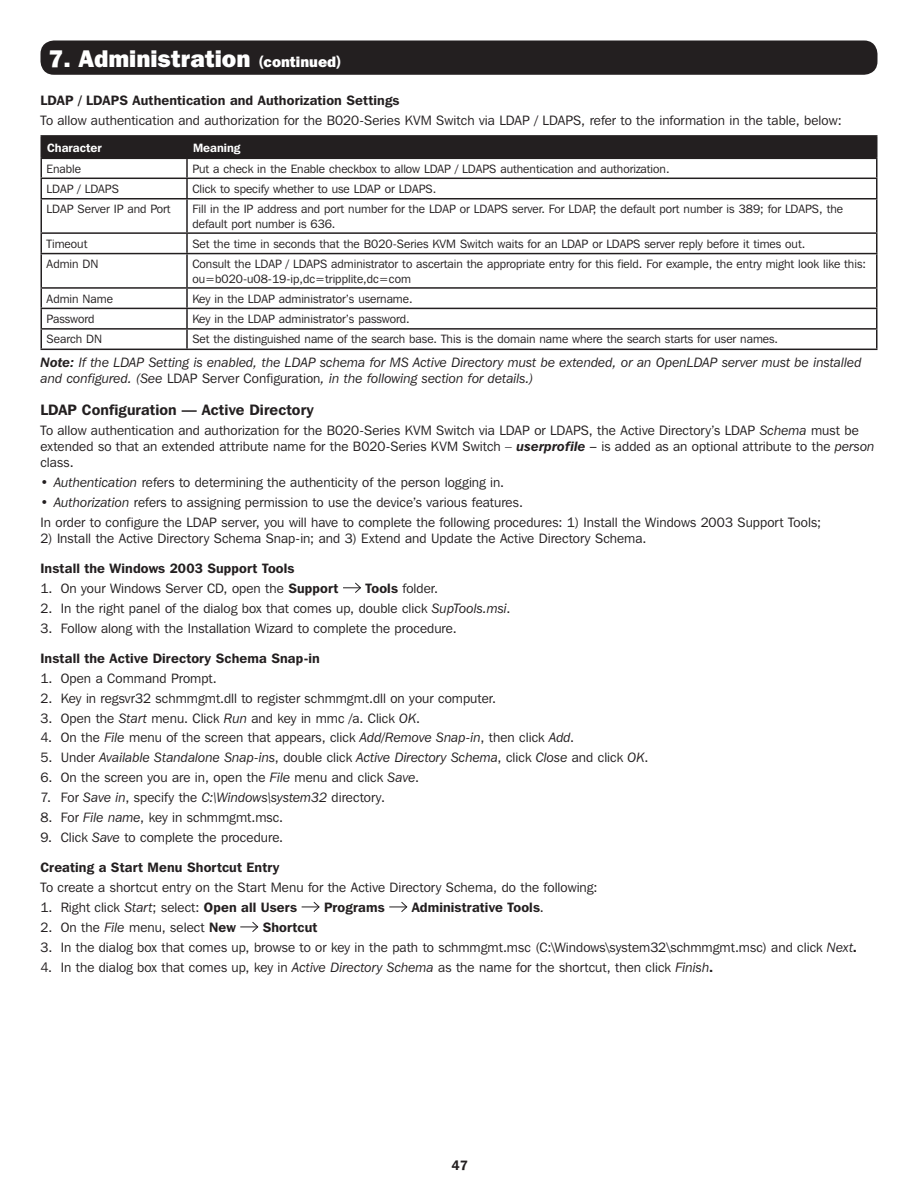
<style>
.page{position:relative;width:918px;height:1188px;background:#fff}
.page>*{position:absolute;margin:0;border:0;box-sizing:border-box;transform-origin:0 0}
.Continued{font:800 24px "Franklin Gothic IT Cby BT";color:#fff}
.Subhead2{font:600 15px "Franklin Gothic IT Cby BT";letter-spacing:.005em;color:#231f20}
.Bullets{font:13.5px/16.2px "Franklin Gothic IT Cby BT";letter-spacing:.005em;color:#231f20}
.Note{font:italic 13.5px/16.2px "Franklin Gothic IT Cby BT";letter-spacing:.005em;color:#231f20}
.Bullets-2{font:600 13.5px "Franklin Gothic IT Cby BT";letter-spacing:.01em;color:#231f20}
.Bullets-3{font:italic 13.5px "Franklin Gothic IT Cby BT";letter-spacing:.005em;color:#231f20}
.Subhead2-2{font:600 13.5px "Franklin Gothic IT Cby BT";letter-spacing:.01em;color:#231f20}
.t1{font:12px/14.4px "Franklin Gothic IT Cby BT";color:#231f20}
.t2{font:600 12px "Franklin Gothic IT Cby BT";color:#fff}
.s1{font-size:15px}
.s2{font-weight:600}
.s3{font-style:normal}
.s4{font-style:italic}
.s5{font-weight:600;font-style:italic}
.s6{font-weight:400}
</style>
<div class="page">
<div style="left:40px;top:40px;width:838px;height:35px;background:#231f20;border-radius:14px"></div>
<hr style="left:40px;top:198px;width:147px;height:2px;background:#231f20">
<hr style="left:40px;top:200px;width:2px;height:32px;background:#231f20">
<hr style="left:40px;top:232px;width:147px;height:2px;background:#231f20">
<svg style="left:40px;top:234px;width:2px;height:19px"></svg>
<hr style="left:40px;top:253px;width:147px;height:1px;background:#231f20">
<hr style="left:40px;top:254px;width:2px;height:33px;background:#231f20">
<hr style="left:40px;top:287px;width:147px;height:2px;background:#231f20">
<hr style="left:40px;top:308px;width:147px;height:1px;background:#231f20">
<hr style="left:40px;top:328px;width:147px;height:2px;background:#231f20">
<svg style="left:40px;top:289px;width:2px;height:60px"></svg>
<hr style="left:40px;top:349px;width:147px;height:1px;background:#231f20">
<hr style="left:40px;top:135px;width:147px;height:2px;background:#231f20">
<hr style="left:187px;top:135px;width:691px;height:2px;background:#231f20">
<svg style="left:40px;top:136px;width:838px;height:62px"></svg>
<hr style="left:187px;top:198px;width:691px;height:2px;background:#231f20">
<hr style="left:186px;top:200px;width:2px;height:32px;background:#231f20">
<hr style="left:876px;top:200px;width:2px;height:32px;background:#231f20">
<hr style="left:187px;top:232px;width:691px;height:2px;background:#231f20">
<svg style="left:186px;top:234px;width:2px;height:19px"></svg>
<svg style="left:876px;top:234px;width:2px;height:19px"></svg>
<hr style="left:187px;top:253px;width:691px;height:1px;background:#231f20">
<hr style="left:186px;top:254px;width:2px;height:33px;background:#231f20">
<hr style="left:876px;top:254px;width:2px;height:33px;background:#231f20">
<hr style="left:187px;top:287px;width:691px;height:2px;background:#231f20">
<hr style="left:187px;top:308px;width:691px;height:1px;background:#231f20">
<hr style="left:187px;top:328px;width:691px;height:2px;background:#231f20">
<svg style="left:186px;top:289px;width:2px;height:60px"></svg>
<svg style="left:876px;top:289px;width:2px;height:60px"></svg>
<hr style="left:40px;top:158px;width:147px;height:1px;background:#231f20">
<hr style="left:187px;top:158px;width:691px;height:1px;background:#231f20">
<hr style="left:187px;top:349px;width:691px;height:1px;background:#231f20">
<svg style="left:343px;top:582px;width:18px;height:11px"></svg>
<svg style="left:302px;top:901px;width:18px;height:11px"></svg>
<svg style="left:389px;top:901px;width:19px;height:11px"></svg>
<svg style="left:240px;top:921px;width:19px;height:11px"></svg>
<p class="Continued" style="left:49px;top:44px;width:294px">7. Administration <span class="s1">(continued)</span></p>
<p class="Subhead2-2" style="left:40px;top:92px;width:361px">LDAP / LDAPS Authentication and Authorization Settings</p>
<p class="Bullets" style="left:40px;top:112px;width:803px">To allow authentication and authorization for the B020-Series KVM Switch via LDAP / LDAPS, refer to the information in the table, below:</p>
<p class="t2" style="left:47px;top:140px;width:56px">Character</p>
<p class="t2" style="left:193px;top:140px;width:49px">Meaning</p>
<p class="t1" style="left:47px;top:161px;width:36px">Enable</p>
<p class="t1" style="left:192px;top:161px;width:479px">Put a check in the Enable checkbox to allow LDAP / LDAPS authentication and authorization.</p>
<p class="t1" style="left:47px;top:181px;width:74px">LDAP / LDAPS</p>
<p class="t1" style="left:192px;top:181px;width:246px">Click to specify whether to use LDAP or LDAPS.</p>
<p class="t1" style="left:47px;top:202px;width:125px">LDAP Server IP and Port</p>
<p class="t1" style="left:192px;top:202px;width:652px">Fill in the IP address and port number for the LDAP or LDAPS server. For LDAP, the default port number is 389; for LDAPS, the default port number is 636.</p>
<p class="t1" style="left:47px;top:236px;width:42px">Timeout</p>
<p class="t1" style="left:192px;top:236px;width:614px">Set the time in seconds that the B020-Series KVM Switch waits for an LDAP or LDAPS server reply before it times out.</p>
<p class="t1" style="left:47px;top:257px;width:53px">Admin DN</p>
<p class="t1" style="left:192px;top:257px;width:675px">Consult the LDAP / LDAPS administrator to ascertain the appropriate entry for this field. For example, the entry might look like this: ou=b020-u08-19-ip,dc=tripplite,dc=com</p>
<p class="t1" style="left:47px;top:291px;width:68px">Admin Name</p>
<p class="t1" style="left:192px;top:291px;width:222px">Key in the LDAP administrator’s username.</p>
<p class="t1" style="left:47px;top:311px;width:49px">Password</p>
<p class="t1" style="left:192px;top:311px;width:219px">Key in the LDAP administrator’s password.</p>
<p class="t1" style="left:47px;top:332px;width:57px">Search DN</p>
<p class="t1" style="left:192px;top:332px;width:587px">Set the distinguished name of the search base. This is the domain name where the search starts for user names.</p>
<p class="Note" style="left:40px;top:354px;width:823px"><span class="s2">Note:</span> If the LDAP Setting is enabled, the LDAP schema for MS Active Directory must be extended, or an OpenLDAP server must be installed and configured. (See <span class="s3">LDAP Server Configuration</span>, in the following section for details.)</p>
<p class="Subhead2" style="left:40px;top:400px;width:275px">LDAP Configuration — Active Directory</p>
<p class="Bullets" style="left:40px;top:422px;width:836px">To allow authentication and authorization for the B020-Series KVM Switch via LDAP or LDAPS, the Active Directory’s LDAP <span class="s4">Schema</span> must be extended so that an extended attribute name for the B020-Series KVM Switch – <span class="s5">userprofile –</span> is added as an optional attribute to the <span class="s4">person </span>class.</p>
<p class="Bullets" style="left:40px;top:474px;width:465px"><span class="s2">•</span> <span class="s4">Authentication</span> refers to determining the authenticity of the person logging in.</p>
<p class="Bullets" style="left:40px;top:494px;width:484px">• <span class="s4">Authorization</span> refers to assigning permission to use the device’s various features.</p>
<p class="Bullets" style="left:40px;top:514px;width:782px">In order to configure the LDAP server, you will have to complete the following procedures: 1) Install the Windows 2003 Support Tools;</p>
<p class="Bullets" style="left:40px;top:530px;width:608px">2) Install the Active Directory Schema Snap-in; and 3) Extend and Update the Active Directory Schema.</p>
<p class="Bullets-2" style="left:40px;top:560px;width:256px">Install the Windows 2003 Support Tools</p>
<p class="Bullets" style="left:40px;top:580px;width:300px">1. On your Windows Server CD, open the <span class="s2">Support</span></p>
<p class="Bullets" style="left:366px;top:580px;width:74px"><span class="s2">Tools</span> folder.</p>
<p class="Bullets" style="left:40px;top:600px;width:471px">2. In the right panel of the dialog box that comes up, double click <span class="s4">SupTools.msi</span>.</p>
<p class="Bullets" style="left:40px;top:620px;width:418px">3. Follow along with the Installation Wizard to complete the procedure.</p>
<p class="Bullets-2" style="left:40px;top:649px;width:281px">Install the Active Directory Schema Snap-in</p>
<p class="Bullets" style="left:40px;top:670px;width:178px">1. Open a Command Prompt.</p>
<p class="Bullets" style="left:40px;top:690px;width:457px">2. Key in regsvr32 schmmgmt.dll to register schmmgmt.dll on your computer.</p>
<p class="Bullets" style="left:40px;top:710px;width:381px">3. Open the <span class="s4">Start</span> menu. Click <span class="s4">Run</span> and key in mmc /a. Click <span class="s4">OK</span>.</p>
<p class="Bullets" style="left:40px;top:729px;width:535px">4. On the <span class="s4">File</span> menu of the screen that appears, click <span class="s4">Add/Remove Snap-in</span>, then click <span class="s4">Add</span>.</p>
<p class="Bullets-3" style="left:40px;top:749px;width:609px"><span class="s3">5. Under</span> Available Standalone Snap-ins<span class="s3">, double click</span> Active Directory Schema<span class="s3">, click</span> Close <span class="s3">and click</span> OK<span class="s3">.</span></p>
<p class="Bullets" style="left:40px;top:769px;width:380px">6. On the screen you are in, open the <span class="s4">File</span> menu and click <span class="s4">Save</span>.</p>
<p class="Bullets" style="left:40px;top:789px;width:346px">7. For <span class="s4">Save in</span>, specify the <span class="s4">C:\Windows\system32</span> directory.</p>
<p class="Bullets" style="left:40px;top:809px;width:244px">8. For <span class="s4">File name</span>, key in schmmgmt.msc.</p>
<p class="Bullets" style="left:40px;top:829px;width:244px">9. Click <span class="s4">Save</span> to complete the procedure.</p>
<p class="Subhead2-2" style="left:40px;top:859px;width:241px">Creating a Start Menu Shortcut Entry</p>
<p class="Bullets" style="left:40px;top:879px;width:559px">To create a shortcut entry on the Start Menu for the Active Directory Schema, do the following:</p>
<p class="Bullets" style="left:40px;top:899px;width:258px">1. Right click <span class="s4">Start</span>; select: <span class="s2">Open all Users</span></p>
<p class="Bullets-2" style="left:324px;top:899px;width:62px">Programs</p>
<p class="Bullets-2" style="left:412px;top:899px;width:134px">Administrative Tools<span class="s6">.</span></p>
<p class="Bullets" style="left:40px;top:919px;width:197px">2. On the <span class="s4">File</span> menu, select <span class="s2">New</span></p>
<p class="Bullets-2" style="left:263px;top:919px;width:56px">Shortcut</p>
<p class="Bullets" style="left:40px;top:939px;width:818px">3. In the dialog box that comes up, browse to or key in the path to schmmgmt.msc (C:\Windows\system32\schmmgmt.msc) and click <span class="s4">Next</span><span class="s2">.</span></p>
<p class="Bullets" style="left:40px;top:959px;width:674px">4. In the dialog box that comes up, key in <span class="s4">Active Directory Schema</span> as the name for the shortcut, then click <span class="s4">Finish</span><span class="s2">.</span></p>
<p class="Subhead2-2" style="left:452px;top:1156px;width:18px">47</p>
</div>
